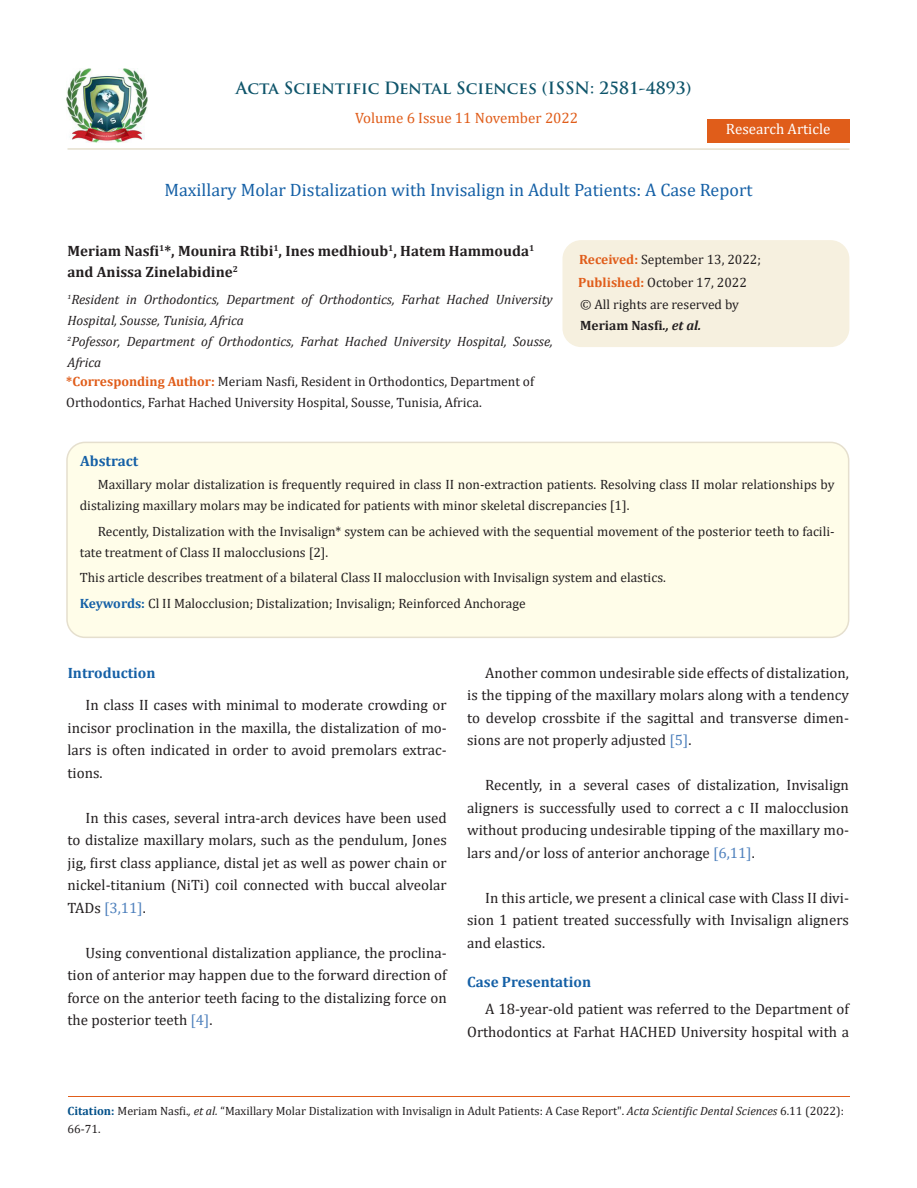
<style>
.page{position:relative;width:917px;height:1188px;background:#fff}
.page>*{position:absolute;margin:0;border:0;box-sizing:border-box;transform-origin:0 0}
.t1{font:18px "Cambria";color:#1560a6}
.t2{font:700 16.5px "Trajan Pro";color:#0e546a}
.List_Paragraph{font:15px/22.5px "Cambria";color:#231f20;text-align:justify}
.t3{font:700 15px/21px "Cambria";color:#231f20}
.t4{font:700 15px "Cambria";color:#1560a6}
.t5{font:15px "Cambria";color:#e05d1a}
.t6{font:15px "Cambria";color:#fff}
.t7{font:13.5px/21px "Cambria";color:#231f20}
.t8{font:italic 13.5px/21px "Cambria";color:#231f20}
.t9{font:12px/18px "Cambria";color:#231f20}
.s1{font-weight:700;color:#e05d1a}
.s2{font-weight:700}
.s3{font-weight:700;font-style:italic}
.s4{font-weight:700;color:#1560a6}
.s5{color:#4f81bd}
.s6{font-weight:700;color:#035089}
.s7{font-style:italic}
</style>
<div class="page">
<img style="left:67px;top:68px;width:80px;height:74px">
<div style="left:707px;top:119px;width:142px;height:23px;background:#e05d1a"></div>
<div style="left:563px;top:241px;width:285px;height:105px;background:#f6f0df;border-radius:18px"></div>
<div style="left:562px;top:240px;width:287px;height:107px;border:2px solid #f6f0df;border-radius:18px"></div>
<div style="left:67px;top:442px;width:781px;height:195px;background:#fffde9;border-radius:18px"></div>
<div style="left:66px;top:442px;width:783px;height:196px;border:2px solid #e5dfce;border-radius:18px"></div>
<hr style="left:67px;top:148px;width:782px;height:2px;background:#e5dfce">
<hr style="left:68px;top:1096px;width:781px;height:1px;background:#e05d1a">
<p class="t2" style="left:236px;top:77px;width:457px">Acta Scientific Dental Sciences (ISSN: 2581-4893)</p>
<p class="t5" style="left:355px;top:109px;width:224px">Volume 6 Issue 11 November 2022</p>
<p class="t6" style="left:726px;top:120px;width:106px">Research Article</p>
<p class="t1" style="left:164px;top:179px;width:589px">Maxillary Molar Distalization with Invisalign in Adult Patients: A Case Report</p>
<p class="t3" style="left:67px;top:240px;width:468px">Meriam Nasfi<sup>1</sup>*, Mounira Rtibi<sup>1</sup>, Ines medhioub<sup>1</sup>, Hatem Hammouda<sup>1 </sup>and Anissa Zinelabidine<sup>2</sup></p>
<p class="t8" style="left:68px;top:288px;width:487px"><sup>1</sup>Resident in Orthodontics, Department of Orthodontics, Farhat Hached University<br>Hospital, Sousse, Tunisia, Africa</p>
<p class="t8" style="left:68px;top:330px;width:487px"><sup>2</sup>Pofessor, Department of Orthodontics, Farhat Hached University Hospital, Sousse,<br>Africa</p>
<p class="t7" style="left:66px;top:371px;width:469px"><span class="s1">*Corresponding Author:</span> Meriam Nasfi, Resident in Orthodontics, Department of<br>Orthodontics, Farhat Hached University Hospital, Sousse, Tunisia, Africa.</p>
<p class="t7" style="left:579px;top:249px;width:183px"><span class="s1">Received:</span> September 13, 2022;</p>
<p class="t7" style="left:578px;top:272px;width:170px"><span class="s1">Published:</span> October 17, 2022</p>
<p class="t7" style="left:580px;top:294px;width:160px">© All rights are reserved by<br><span class="s2">Meriam Nasfi</span><span class="s3">., et al.</span></p>
<p class="t4" style="left:80px;top:450px;width:60px">Abstract</p>
<p class="t7" style="left:80px;top:474px;width:756px;text-indent:18px">Maxillary molar distalization is frequently required in class II non-extraction patients. Resolving class II molar relationships by distalizing maxillary molars may be indicated for patients with minor skeletal discrepancies [1].</p>
<p class="t7" style="left:80px;top:521px;width:756px;text-indent:18px">Recently, Distalization with the Invisalign* system can be achieved with the sequential movement of the posterior teeth to facili&shy;tate treatment of Class II malocclusions [2].</p>
<p class="t7" style="left:80px;top:567px;width:587px">This article describes treatment of a bilateral Class II malocclusion with Invisalign system and elastics.</p>
<p class="t7" style="left:80px;top:593px;width:447px"><span class="s4">Keywords:</span> Cl II Malocclusion; Distalization; Invisalign; Reinforced Anchorage</p>
<p class="t4" style="left:68px;top:662px;width:89px">Introduction</p>
<p class="List_Paragraph" style="left:67px;top:694px;width:381px;text-indent:18px">In class II cases with minimal to moderate crowding or incisor proclination in the maxilla, the distalization of mo&shy;lars is often indicated in order to avoid premolars extrac&shy;tions.</p>
<p class="List_Paragraph" style="left:67px;top:806px;width:381px;text-indent:18px">In this cases, several intra-arch devices have been used to distalize maxillary molars, such as the pendulum, Jones jig, first class appliance, distal jet as well as power chain or nickel-titanium (NiTi) coil connected with buccal alveolar TADs <span class="s5">[3,11]</span>.</p>
<p class="List_Paragraph" style="left:67px;top:941px;width:381px;text-indent:18px">Using conventional distalization appliance, the proclina&shy;tion of anterior may happen due to the forward direction of force on the anterior teeth facing to the distalizing force on the posterior teeth <span class="s5">[4]</span>.</p>
<p class="List_Paragraph" style="left:467px;top:661px;width:383px;text-indent:18px">Another common undesirable side effects of distalization, is the tipping of the maxillary molars along with a tendency to develop crossbite if the sagittal and transverse dimen&shy;sions are not properly adjusted <span class="s5">[5]</span>.</p>
<p class="List_Paragraph" style="left:467px;top:774px;width:383px;text-indent:18px">Recently, in a several cases of distalization, Invisalign aligners is successfully used to correct a c II malocclusion without producing undesirable tipping of the maxillary mo&shy;lars and/or loss of anterior anchorage <span class="s5">[6,11]</span>.</p>
<p class="List_Paragraph" style="left:467px;top:886px;width:383px;text-indent:18px">In this article, we present a clinical case with Class II divi&shy;sion 1 patient treated successfully with Invisalign aligners and elastics.</p>
<p class="t4" style="left:467px;top:972px;width:125px">Case Presentation</p>
<p class="List_Paragraph" style="left:467px;top:998px;width:383px;text-align:right">A 18-year-old patient was referred to the Department of<br>Orthodontics at Farhat HACHED University hospital with a</p>
<p class="t9" style="left:68px;top:1102px;width:778px"><span class="s6">Citation:</span> Meriam Nasfi.<span class="s7">, et al.</span> “Maxillary Molar Distalization with Invisalign in Adult Patients: A Case Report". <span class="s7">Acta Scientific Dental Sciences</span> 6.11 (2022):<br>66-71.</p>
</div>
